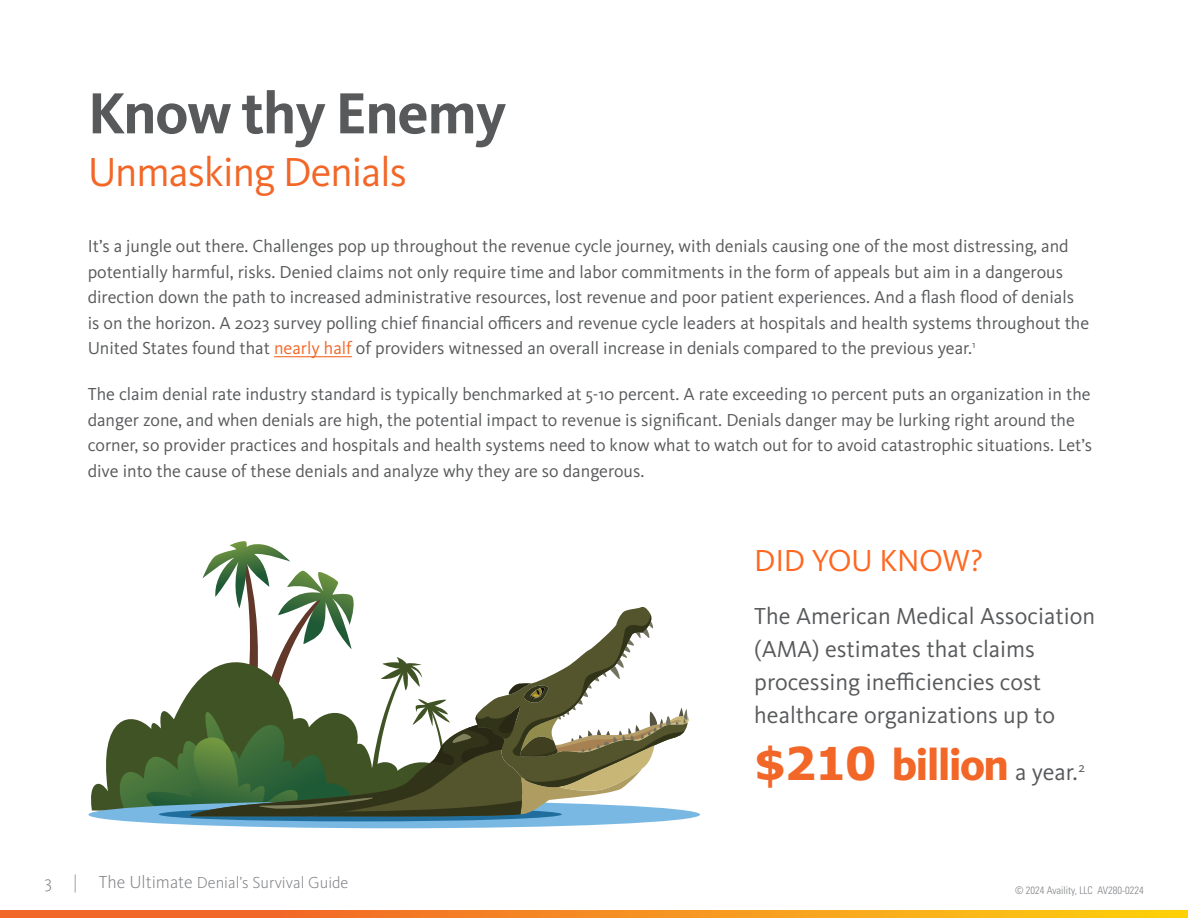
<style>
.page{position:relative;width:1188px;height:918px;background:#fff}
.page>*{position:absolute;margin:0;border:0;box-sizing:border-box;transform-origin:0 0}
.t1{font:700 60px "Kievit OT";letter-spacing:-.02em;color:#58595b}
.t2{font:800 45px "Kievit OT";letter-spacing:-.04em;color:#f26727}
.t3{font:42px "Kievit OT";letter-spacing:-.02em;color:#f26727}
.t4{font:31.5px "Kievit OT";letter-spacing:-.01em;color:#ff671f}
.t5{font:24px/33px "Kievit OT";color:#58595b}
.t6{font:18px/25.5px "Kievit OT";color:#58595b}
.t7{font:300 16.5px "Kievit OT";color:#808285}
.t8{font:300 condensed 10.5px "Univers LT Std";color:#808285}
.s1{color:#f26727}
.s2{font-family:"Verdana";font-weight:700}
.s3{font-size:18px}
</style>
<div class="page">
<hr style="left:274px;top:356px;width:78px;height:1px;background:#f26727">
<svg style="left:88px;top:731px;width:25px;height:87px"></svg>
<div style="left:88px;top:801px;width:612px;height:27px;background:#7ab8e4;border-radius:50%"></div>
<div style="left:159px;top:807px;width:403px;height:14px;background:#206e9e;border-radius:50%"></div>
<svg style="left:113px;top:541px;width:576px;height:276px"></svg>
<svg style="left:0;top:910px;width:1188px;height:8px;background:#f6901f"></svg>
<h1 class="t1" style="left:88px;top:78px;width:420px">Know thy Enemy</h1>
<h3 class="t3" style="left:88px;top:148px;width:321px">Unmasking Denials</h3>
<p class="t6" style="left:88px;top:234px;width:1003px">It’s a jungle out there. Challenges pop up throughout the revenue cycle journey, with denials causing one of the most distressing, and potentially harmful, risks. Denied claims not only require time and labor commitments in the form of appeals but aim in a dangerous direction down the path to increased administrative resources, lost revenue and poor patient experiences. And a flash flood of denials is on the horizon. A 2023 survey polling chief financial officers and revenue cycle leaders at hospitals and health systems throughout the United States found that <span class="s1">nearly half</span> of providers witnessed an overall increase in denials compared to the previous year.<sup>1</sup></p>
<p class="t6" style="left:88px;top:382px;width:1006px">The claim denial rate industry standard is typically benchmarked at 5-10 percent. A rate exceeding 10 percent puts an organization in the danger zone, and when denials are high, the potential impact to revenue is significant. Denials danger may be lurking right around the corner, so provider practices and hospitals and health systems need to know what to watch out for to avoid catastrophic situations. Let’s dive into the cause of these denials and analyze why they are so dangerous.</p>
<h3 class="t4" style="left:754px;top:542px;width:230px">DID YOU KNOW?</h3>
<h3 class="t5" style="left:754px;top:600px;width:342px">The American Medical Association (AMA) estimates that claims processing inefficiencies cost healthcare organizations up to</h3>
<h2 class="t2" style="left:754px;top:738px;width:256px"><span class="s2">$210</span> billion</h2>
<h3 class="t5" style="left:1015px;top:756px;width:72px">a year.<sup>2</sup></h3>
<p class="t7" style="left:44px;top:874px;width:306px"><span class="s3">3 | The Ultimate</span> Denial’s Survival Guide</p>
<p class="t8" style="left:1015px;top:884px;width:130px">© 2024 Availity, LLC AV280-0224</p>
</div>
